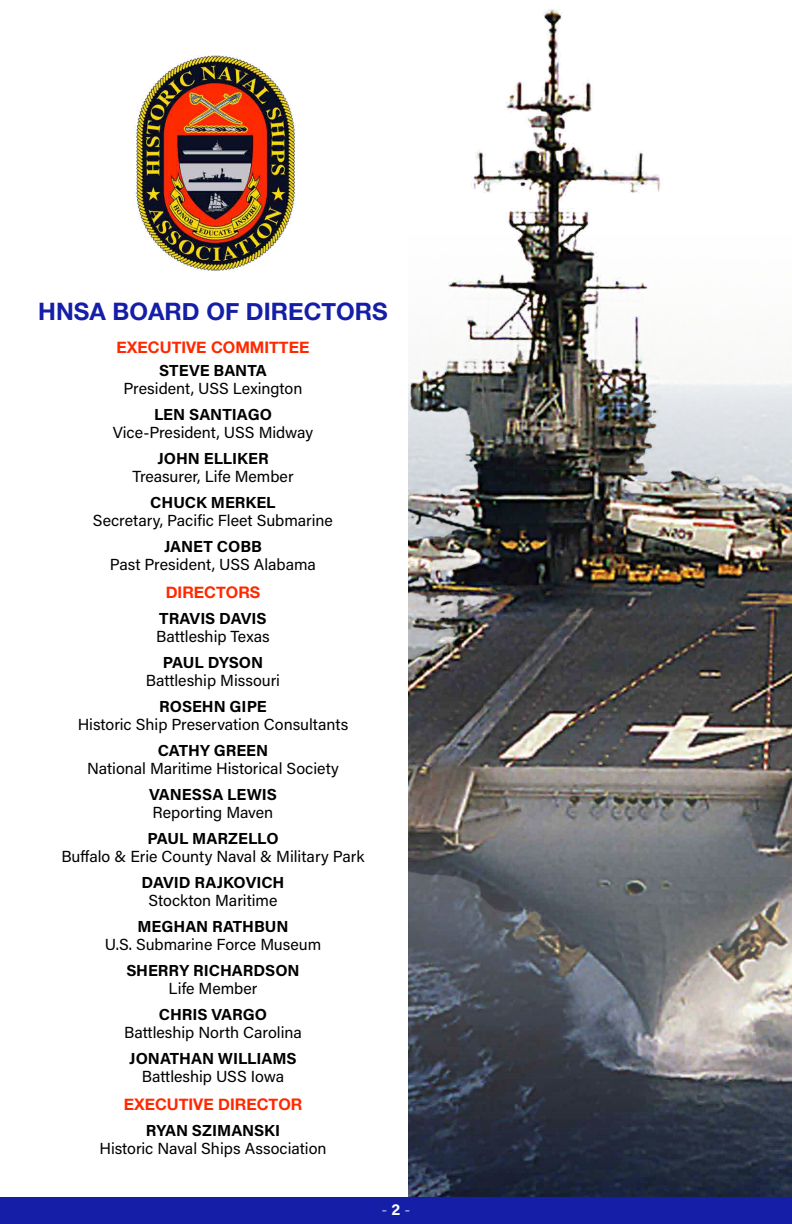
<style>
.page{position:relative;width:792px;height:1224px;background:#fff}
.page>*{position:absolute;margin:0;border:0;box-sizing:border-box;transform-origin:0 0}
.t1{font:700 24px "Helvetica Neue";color:#151ea6}
.t2{font:16px "Acumin Pro";color:#000}
.t3{font:700 16px "Acumin Pro";color:#000}
.t4{font:700 16px "Helvetica Neue";color:#ff2900}
.t5{font:200 16px "Acumin Pro";color:#fff}
.s1{font-weight:700}
</style>
<div class="page">
<img style="left:408px;top:1057px;width:384px;height:140px">
<img style="left:134px;top:55px;width:161px;height:216px">
<div style="left:0;top:1197px;width:792px;height:27px;background:#151ea6"></div>
<img style="left:408px;top:9px;width:384px;height:1048px">
<h1 class="t1" style="left:38px;top:293px;width:351px">HNSA BOARD OF DIRECTORS</h1>
<p class="t4" style="left:117px;top:335px;width:194px">EXECUTIVE COMMITTEE</p>
<p class="t3" style="left:159px;top:360px;width:109px">STEVE BANTA</p>
<p class="t2" style="left:124px;top:378px;width:180px">President, USS Lexington</p>
<p class="t3" style="left:154px;top:404px;width:119px">LEN SANTIAGO</p>
<p class="t2" style="left:113px;top:422px;width:202px">Vice-President, USS Midway</p>
<p class="t3" style="left:157px;top:448px;width:113px">JOHN ELLIKER</p>
<p class="t2" style="left:132px;top:466px;width:163px">Treasurer, Life Member</p>
<p class="t3" style="left:150px;top:492px;width:127px">CHUCK MERKEL</p>
<p class="t2" style="left:93px;top:510px;width:242px">Secretary, Pacific Fleet Submarine</p>
<p class="t3" style="left:164px;top:536px;width:99px">JANET COBB</p>
<p class="t2" style="left:110px;top:554px;width:208px">Past President, USS Alabama</p>
<p class="t4" style="left:166px;top:580px;width:96px">DIRECTORS</p>
<p class="t3" style="left:159px;top:608px;width:109px">TRAVIS DAVIS</p>
<p class="t2" style="left:156px;top:626px;width:115px">Battleship Texas</p>
<p class="t3" style="left:163px;top:652px;width:102px">PAUL DYSON</p>
<p class="t2" style="left:146px;top:670px;width:136px">Battleship Missouri</p>
<p class="t3" style="left:159px;top:696px;width:109px">ROSEHN GIPE</p>
<p class="t2" style="left:78px;top:714px;width:272px">Historic Ship Preservation Consultants</p>
<p class="t3" style="left:158px;top:740px;width:112px">CATHY GREEN</p>
<p class="t2" style="left:87px;top:758px;width:253px">National Maritime Historical Society</p>
<p class="t3" style="left:149px;top:784px;width:129px">VANESSA LEWIS</p>
<p class="t2" style="left:153px;top:802px;width:122px">Reporting Maven</p>
<p class="t3" style="left:147px;top:828px;width:133px">PAUL MARZELLO</p>
<p class="t2" style="left:61px;top:846px;width:305px">Buffalo &amp; Erie County Naval &amp; Military Park</p>
<p class="t3" style="left:142px;top:872px;width:144px">DAVID RAJKOVICH</p>
<p class="t2" style="left:149px;top:890px;width:130px">Stockton Maritime</p>
<p class="t3" style="left:137px;top:916px;width:153px">MEGHAN RATHBUN</p>
<p class="t2" style="left:105px;top:934px;width:218px">U.S. Submarine Force Museum</p>
<p class="t3" style="left:126px;top:960px;width:175px">SHERRY RICHARDSON</p>
<p class="t2" style="left:169px;top:978px;width:90px">Life Member</p>
<p class="t3" style="left:159px;top:1004px;width:110px">CHRIS VARGO</p>
<p class="t2" style="left:124px;top:1022px;width:179px">Battleship North Carolina</p>
<p class="t3" style="left:129px;top:1048px;width:169px">JONATHAN WILLIAMS</p>
<p class="t2" style="left:142px;top:1066px;width:144px">Battleship USS Iowa</p>
<p class="t4" style="left:124px;top:1092px;width:180px">EXECUTIVE DIRECTOR</p>
<p class="t3" style="left:146px;top:1120px;width:136px">RYAN SZIMANSKI</p>
<p class="t2" style="left:99px;top:1138px;width:229px">Historic Naval Ships Association</p>
<p class="t5" style="left:381px;top:1199px;width:31px">- <span class="s1">2</span> -</p>
</div>
